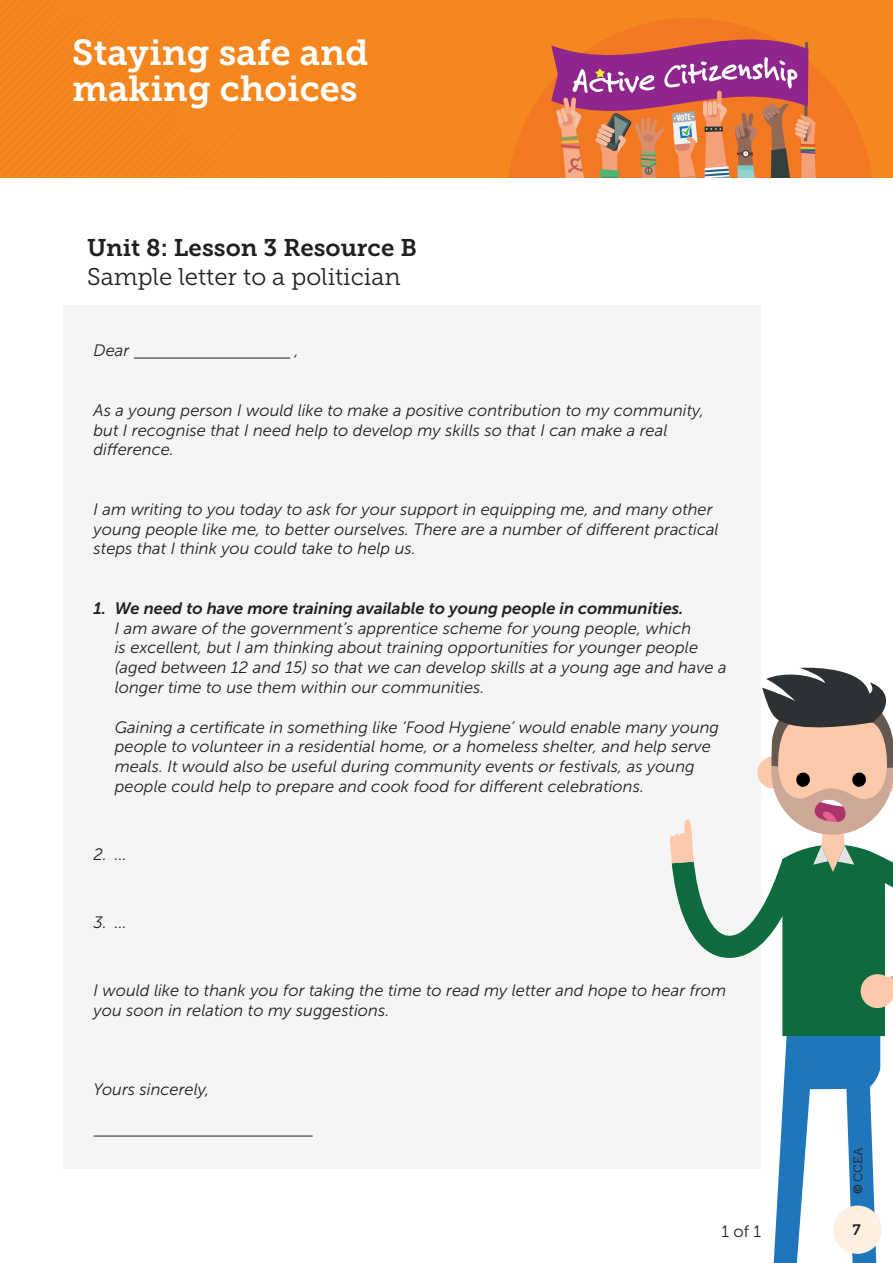
<style>
.page{position:relative;width:893px;height:1263px;background:#fff}
.page>*{position:absolute;margin:0;border:0;box-sizing:border-box;transform-origin:0 0}
.Banner_Title{font:36px/36px "Museo Slab 700";color:#fff}
.t1{font:24px "Museo Slab 300";color:#231f20}
.H1{font:24px "Museo Slab 700";color:#231f20}
.Body_Text{font:italic 16.5px/19.8px "Museo Sans 300";color:#231f20}
.Body_Text-2{font:16.5px "Museo Sans 300";color:#231f20}
.Body_Text-3{font:15px "Museo Slab 700";color:#231f20}
.Body_Text-4{font:12px "Museo Slab 300";color:#231f20}
.t2{font:700 condensed 9px "Myriad Pro";color:#fff}
.s1{font-family:"Museo Sans 700"}
</style>
<div class="page">
<div style="left:63px;top:305px;width:698px;height:864px;background:#f5f5f6"></div>
<svg style="left:670px;top:668px;width:223px;height:595px"></svg>
<svg style="left:0;top:0;width:893px;height:178px;background:#e97e30"></svg>
<div style="left:833px;top:1205px;width:49px;height:49px;background:#feefe1;border-radius:50%"></div>
<hr style="left:134px;top:358px;width:156px;height:1px;background:#231f20">
<hr style="left:94px;top:1136px;width:219px;height:1px;background:#231f20">
<p class="Banner_Title" style="left:72px;top:35px;width:298px">Staying safe and making choices</p>
<p class="H1" style="left:87px;top:234px;width:331px">Unit 8: Lesson 3 Resource B</p>
<h2 class="t1" style="left:87px;top:264px;width:315px">Sample letter to a politician</h2>
<p class="Body_Text" style="left:94px;top:341px;width:37px">Dear</p>
<p class="Body_Text" style="left:295px;top:341px;width:6px">,</p>
<p class="t2" style="left:676px;top:113px;width:16px;rotate:-6deg">VOTE</p>
<p class="Body_Text" style="left:94px;top:400px;width:612px">As a young person I would like to make a positive contribution to my community, but I recognise that I need help to develop my skills so that I can make a real difference.</p>
<p class="Body_Text" style="left:94px;top:499px;width:627px">I am writing to you today to ask for your support in equipping me, and many other young people like me, to better ourselves. There are a number of different practical steps that I think you could take to help us.</p>
<p class="Body_Text" style="left:115px;top:598px;width:613px;text-indent:-21px"><span class="s1">1. We need to have more training available to young people in communities.<br></span>I am aware of the government’s apprentice scheme for young people, which<br>is excellent, but I am thinking about training opportunities for younger people (aged between 12 and 15) so that we can develop skills at a young age and have a longer time to use them within our communities.</p>
<p class="Body_Text" style="left:115px;top:717px;width:606px">Gaining a certificate in something like ‘Food Hygiene’ would enable many young people to volunteer in a residential home, or a homeless shelter, and help serve meals. It would also be useful during community events or festivals, as young people could help to prepare and cook food for different celebrations.</p>
<p class="Body_Text" style="left:94px;top:844px;width:35px">2. ...</p>
<p class="Body_Text" style="left:94px;top:912px;width:35px">3. ...</p>
<p class="Body_Text" style="left:94px;top:980px;width:634px">I would like to thank you for taking the time to read my letter and hope to hear from you soon in relation to my suggestions.</p>
<p class="Body_Text" style="left:94px;top:1079px;width:118px">Yours sincerely,</p>
<p class="Body_Text-2" style="left:721px;top:1222px;width:41px">1 of 1</p>
<p class="Body_Text-4" style="left:851px;top:1194px;width:49px;rotate:-90deg"><span class="s1">©</span> CCEA</p>
<p class="Body_Text-3" style="left:853px;top:1221px;width:10px">7</p>
</div>
